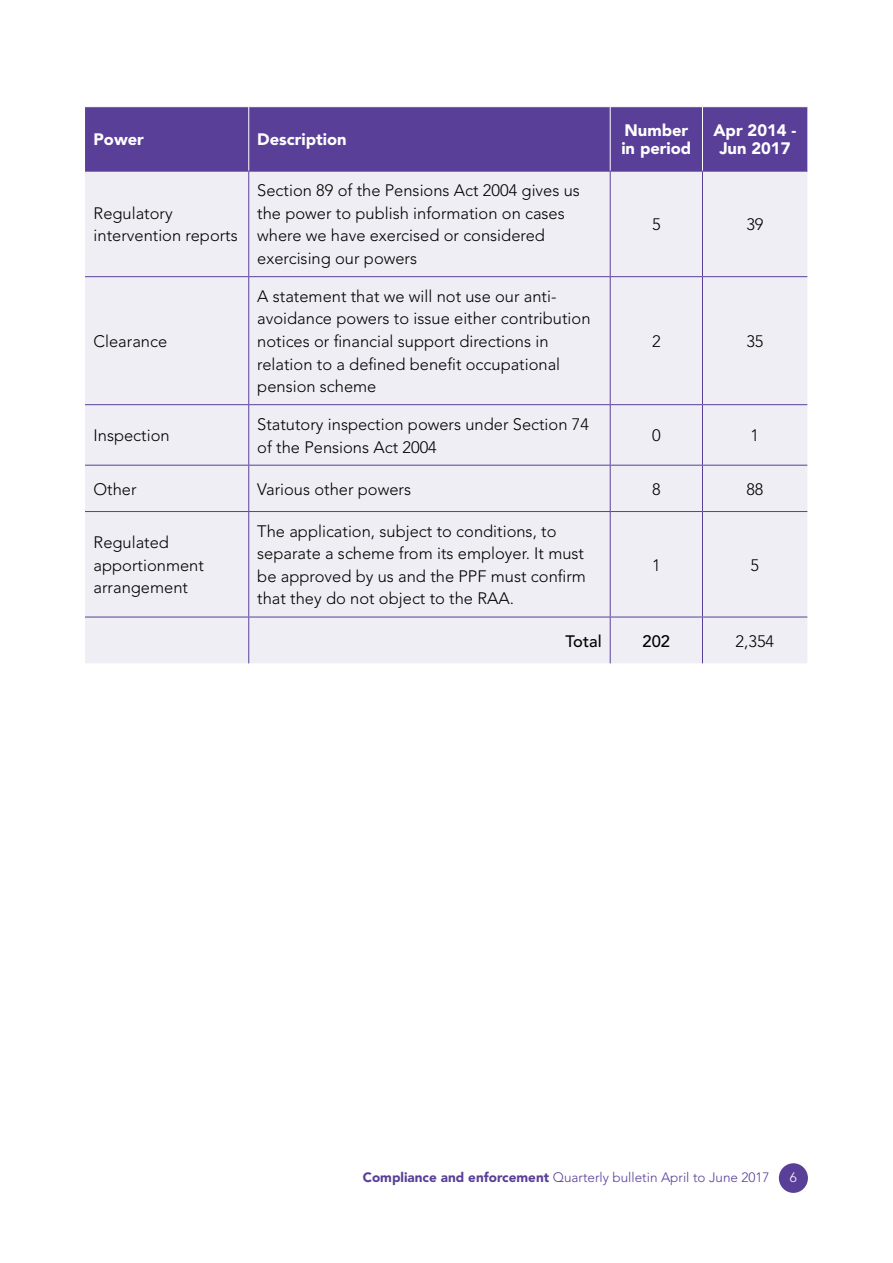
<style>
.page{position:relative;width:893px;height:1263px;background:#fff}
.page>*{position:absolute;margin:0;border:0;box-sizing:border-box;transform-origin:0 0}
.t1{font:300 16.5px/22.5px "Avenir LT Std";color:#000}
.t2{font:900 16.5px/18px "Avenir LT Std";color:#fff}
.t3{font:500 16.5px "Avenir LT Std";color:#000}
.t4{font:300 13.5px "Avenir LT Std";color:#5a3f98}
.t5{font:300 13.5px "Avenir LT Std";color:#fff}
.s1{font-weight:900}
</style>
<div class="page">
<div style="left:779px;top:1163px;width:29px;height:30px;background:#5a3f98;border-radius:50%"></div>
<div style="left:85px;top:107px;width:722px;height:64px;background:#5a3f98"></div>
<div style="left:85px;top:172px;width:722px;height:491px;background:#f0eef5"></div>
<hr style="left:248px;top:172px;width:1px;height:104px;background:#5a3f98">
<hr style="left:610px;top:172px;width:1px;height:104px;background:#5a3f98">
<hr style="left:702px;top:172px;width:1px;height:104px;background:#5a3f98">
<hr style="left:85px;top:276px;width:164px;height:1px;background:#5a3f98">
<hr style="left:249px;top:276px;width:361px;height:1px;background:#5a3f98">
<hr style="left:248px;top:277px;width:1px;height:127px;background:#5a3f98">
<hr style="left:610px;top:276px;width:92px;height:1px;background:#5a3f98">
<hr style="left:610px;top:277px;width:1px;height:127px;background:#5a3f98">
<hr style="left:702px;top:276px;width:105px;height:1px;background:#5a3f98">
<hr style="left:702px;top:277px;width:1px;height:127px;background:#5a3f98">
<hr style="left:85px;top:404px;width:164px;height:1px;background:#5a3f98">
<hr style="left:249px;top:404px;width:361px;height:1px;background:#5a3f98">
<hr style="left:248px;top:405px;width:1px;height:60px;background:#5a3f98">
<hr style="left:610px;top:404px;width:92px;height:1px;background:#5a3f98">
<hr style="left:610px;top:405px;width:1px;height:60px;background:#5a3f98">
<hr style="left:702px;top:404px;width:105px;height:1px;background:#5a3f98">
<hr style="left:702px;top:405px;width:1px;height:60px;background:#5a3f98">
<hr style="left:85px;top:465px;width:164px;height:1px;background:#5a3f98">
<hr style="left:249px;top:465px;width:361px;height:1px;background:#5a3f98">
<hr style="left:248px;top:465px;width:1px;height:46px;background:#5a3f98">
<hr style="left:610px;top:465px;width:92px;height:1px;background:#5a3f98">
<hr style="left:610px;top:465px;width:1px;height:46px;background:#5a3f98">
<hr style="left:702px;top:465px;width:105px;height:1px;background:#5a3f98">
<hr style="left:702px;top:465px;width:1px;height:46px;background:#5a3f98">
<hr style="left:85px;top:511px;width:164px;height:1px;background:#5a3f98">
<hr style="left:249px;top:511px;width:361px;height:1px;background:#5a3f98">
<hr style="left:248px;top:512px;width:1px;height:105px;background:#5a3f98">
<hr style="left:610px;top:511px;width:92px;height:1px;background:#5a3f98">
<hr style="left:610px;top:512px;width:1px;height:105px;background:#5a3f98">
<hr style="left:702px;top:511px;width:105px;height:1px;background:#5a3f98">
<hr style="left:702px;top:512px;width:1px;height:105px;background:#5a3f98">
<hr style="left:85px;top:617px;width:164px;height:1px;background:#5a3f98">
<hr style="left:249px;top:617px;width:361px;height:1px;background:#5a3f98">
<hr style="left:248px;top:617px;width:1px;height:46px;background:#5a3f98">
<hr style="left:610px;top:617px;width:92px;height:1px;background:#5a3f98">
<hr style="left:610px;top:617px;width:1px;height:46px;background:#5a3f98">
<hr style="left:702px;top:617px;width:105px;height:1px;background:#5a3f98">
<hr style="left:702px;top:617px;width:1px;height:46px;background:#5a3f98">
<hr style="left:248px;top:107px;width:1px;height:64px;background:#fff">
<hr style="left:610px;top:107px;width:1px;height:64px;background:#fff">
<hr style="left:702px;top:107px;width:1px;height:64px;background:#fff">
<hr style="left:85px;top:171px;width:164px;height:1px;background:#5a3f98">
<hr style="left:249px;top:171px;width:361px;height:1px;background:#5a3f98">
<hr style="left:610px;top:171px;width:92px;height:1px;background:#5a3f98">
<hr style="left:702px;top:171px;width:105px;height:1px;background:#5a3f98">
<p class="t2" style="left:94px;top:130px;width:52px">Power</p>
<p class="t2" style="left:257px;top:130px;width:91px">Description</p>
<p class="t2" style="left:621px;top:121px;width:71px">Number in period</p>
<p class="t2" style="left:713px;top:121px;width:85px;text-align:center">Apr 2014 -<br>Jun 2017</p>
<p class="t1" style="left:94px;top:202px;width:146px">Regulatory intervention reports</p>
<p class="t1" style="left:94px;top:330px;width:75px">Clearance</p>
<p class="t1" style="left:94px;top:424px;width:78px">Inspection</p>
<p class="t1" style="left:257px;top:180px;width:324px">Section 89 of the Pensions Act 2004 gives us the power to publish information on cases where we have exercised or considered exercising our powers</p>
<p class="t1" style="left:257px;top:285px;width:335px">A statement that we will not use our anti&shy;avoidance powers to issue either contribution notices or financial support directions in relation to a defined benefit occupational pension scheme</p>
<p class="t1" style="left:652px;top:213px;width:10px">5</p>
<p class="t1" style="left:746px;top:213px;width:19px">39</p>
<p class="t1" style="left:652px;top:330px;width:10px">2</p>
<p class="t1" style="left:746px;top:330px;width:19px">35</p>
<p class="t1" style="left:257px;top:413px;width:333px">Statutory inspection powers under Section 74 of the Pensions Act 2004</p>
<p class="t1" style="left:652px;top:424px;width:10px">0</p>
<p class="t1" style="left:751px;top:424px;width:10px">1</p>
<p class="t1" style="left:94px;top:478px;width:45px">Other</p>
<p class="t1" style="left:257px;top:478px;width:155px">Various other powers</p>
<p class="t1" style="left:652px;top:478px;width:10px">8</p>
<p class="t1" style="left:746px;top:478px;width:19px">88</p>
<p class="t1" style="left:94px;top:531px;width:112px">Regulated apportionment arrangement</p>
<p class="t1" style="left:257px;top:520px;width:330px">The application, subject to conditions, to separate a scheme from its employer. It must be approved by us and the PPF must confirm that they do not object to the RAA.</p>
<p class="t1" style="left:652px;top:554px;width:10px">1</p>
<p class="t1" style="left:751px;top:554px;width:10px">5</p>
<p class="t3" style="left:566px;top:631px;width:38px">Total</p>
<p class="t3" style="left:643px;top:631px;width:29px">202</p>
<p class="t1" style="left:736px;top:630px;width:40px">2,354</p>
<p class="t4" style="left:363px;top:1169px;width:408px"><span class="s1">Compliance and enforcement</span> Quarterly bulletin April to June 2017</p>
<p class="t5" style="left:790px;top:1170px;width:9px">6</p>
</div>
